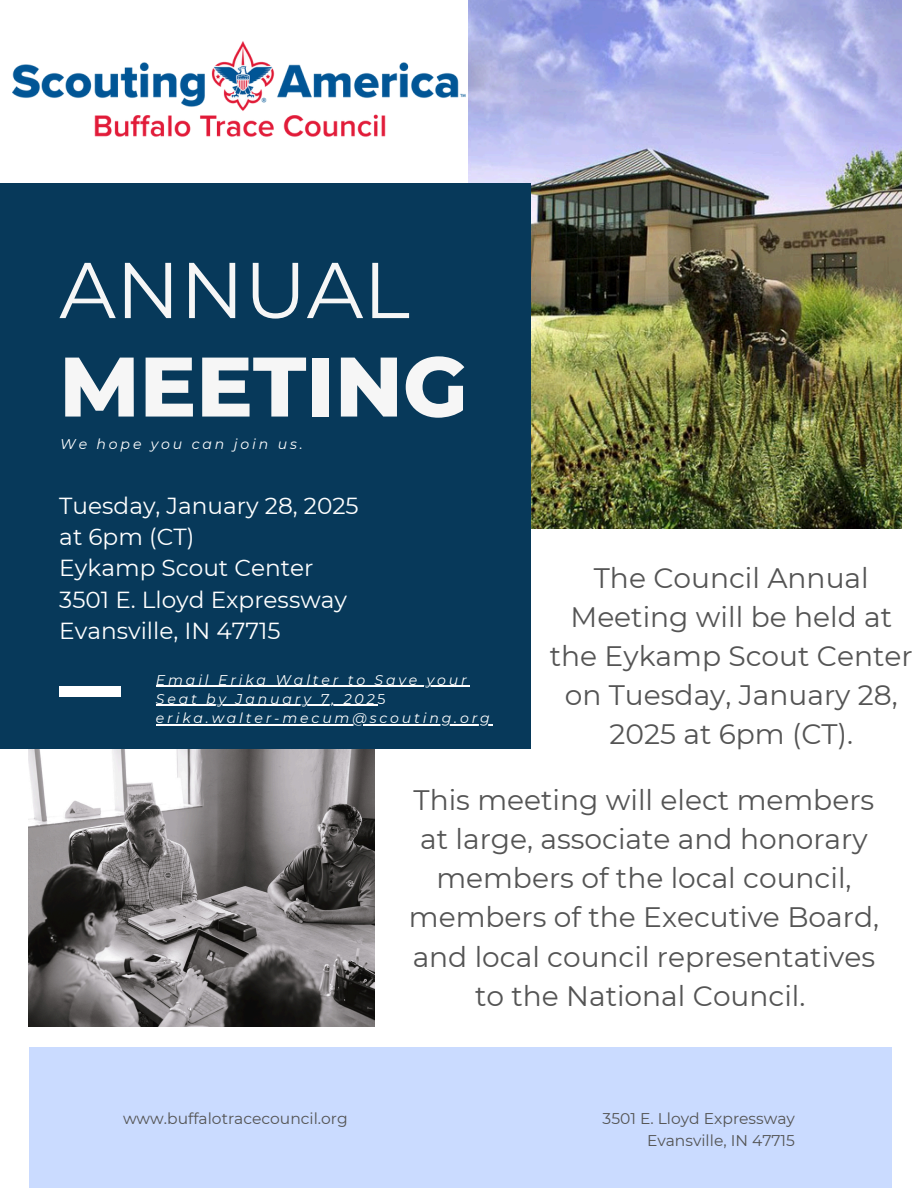
<style>
.page{position:relative;width:918px;height:1188px;background:#fff}
.page>*{position:absolute;margin:0;border:0;box-sizing:border-box;transform-origin:0 0}
.t1{font:800 84.3px "Montserrat";color:#f6f6f6}
.t2{font:78.9px "Montserrat";color:#f6f6f6}
.t3{font:28.05px/39px "Montserrat";color:#545454;text-align:center}
.t4{font:23.25px/31.3px "Montserrat";color:#fff}
.t5{font:15.45px "Montserrat";color:#545454}
.t6{font:italic 14.1px "Montserrat";letter-spacing:.2em;color:#fff}
.s1{font-style:normal}
</style>
<div class="page">
<img style="left:468px;top:0;width:434px;height:528px">
<div style="left:29px;top:1047px;width:863px;height:141px;background:#cadbff"></div>
<img style="left:29px;top:748px;width:345px;height:278px">
<div style="left:0;top:183px;width:531px;height:565px;background:#07395a"></div>
<div style="left:59px;top:686px;width:62px;height:10px;background:#fff"></div>
<hr style="left:156px;top:686px;width:314px;height:1px;background:#fff">
<hr style="left:156px;top:705px;width:222px;height:1px;background:#fff">
<hr style="left:156px;top:724px;width:337px;height:1px;background:#fff">
<img style="left:12px;top:20px;width:463px;height:144px">
<p class="t2" style="left:59px;top:242px;width:352px">ANNUAL</p>
<h4 class="t1" style="left:59px;top:335px;width:410px">MEETING</h4>
<p class="t6" style="left:60px;top:435px;width:244px">We hope you can join us.</p>
<p class="t4" style="left:59px;top:490px;width:301px">Tuesday, January 28, 2025 at 6pm (CT)<br>Eykamp Scout Center<br>3501 E. Lloyd Expressway<br>Evansville, IN 47715</p>
<h2 class="t6" style="left:156px;top:671px;width:312px">Email Erika Walter to Save your</h2>
<h1 class="t6" style="left:156px;top:690px;width:231px">Seat by January 7, 202<span class="s1">5</span></h1>
<p class="t6" style="left:156px;top:709px;width:335px">erika.walter-mecum@scouting.org</p>
<h3 class="t3" style="left:550px;top:559px;width:364px">The Council Annual<br>Meeting will be held at the Eykamp Scout Center on Tuesday, January 28,<br>2025 at 6pm (CT).</h3>
<p class="t5" style="left:123px;top:1110px;width:226px">www.buffalotracecouncil.org</p>
<p class="t3" style="left:409px;top:781px;width:472px">This meeting will elect members at large, associate and honorary members of the local council, members of the Executive Board, and local council representatives to the National Council.</p>
<p class="t5" style="left:603px;top:1110px;width:194px">3501 E. Lloyd Expressway</p>
<p class="t5" style="left:647px;top:1131px;width:149px">Evansville, IN 47715</p>
</div>
